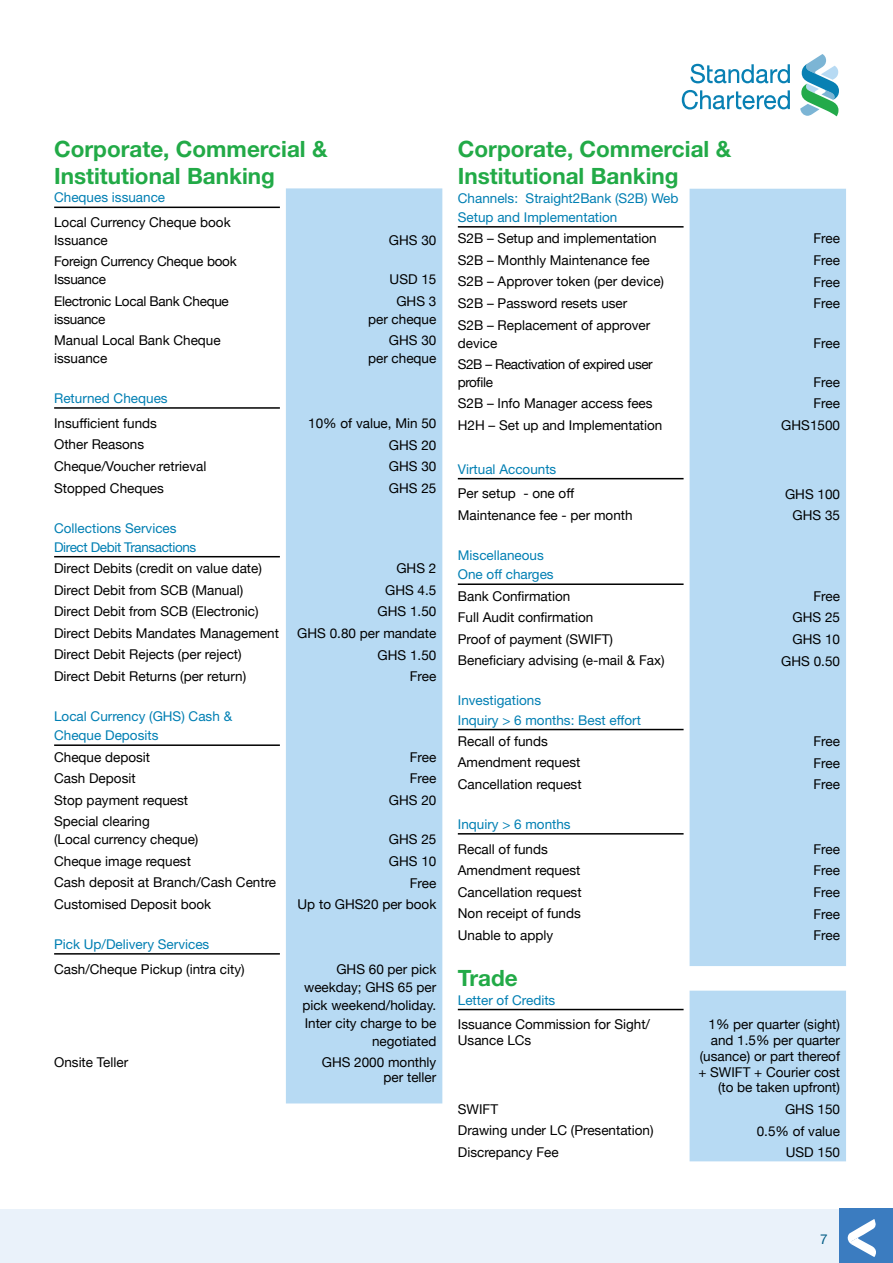
<style>
.page{position:relative;width:893px;height:1263px;background:#fff}
.page>*{position:absolute;margin:0;border:0;box-sizing:border-box;transform-origin:0 0}
.t1{font:700 22.5px/27px "Helvetica Neue LT Std";color:#22aa47}
.t2{font:13.5px/18px "Helvetica Neue";color:#000}
.t3{font:13.5px/19.2px "Helvetica Neue LT Std";color:#007fb3}
.t4{font:13.5px/18px "Helvetica Neue";letter-spacing:-.02em;color:#000}
.t5{font:13.5px/19.2px "Helvetica Neue LT Std";letter-spacing:-.03em;color:#007fb3}
.t6{font:13.5px/18px "Helvetica Neue";letter-spacing:-.03em;color:#000}
.t7{font:13.5px "Helvetica Neue";color:#025c85}
</style>
<div class="page">
<div style="left:0;top:1209px;width:840px;height:54px;background:#eaf2fa"></div>
<div style="left:840px;top:1209px;width:53px;height:54px;background:#3b7cc0"></div>
<svg style="left:690px;top:64px;width:100px;height:19px"></svg>
<svg style="left:682px;top:90px;width:108px;height:20px"></svg>
<svg style="left:800px;top:54px;width:39px;height:62px"></svg>
<svg style="left:848px;top:1219px;width:28px;height:38px"></svg>
<div style="left:286px;top:188px;width:156px;height:915px;background:#b7daf3"></div>
<hr style="left:54px;top:207px;width:226px;height:1px;background:#000">
<hr style="left:54px;top:407px;width:226px;height:2px;background:#000">
<hr style="left:54px;top:556px;width:226px;height:1px;background:#000">
<hr style="left:54px;top:744px;width:226px;height:2px;background:#000">
<hr style="left:54px;top:953px;width:226px;height:1px;background:#000">
<div style="left:690px;top:189px;width:156px;height:972px;background:#b7daf3"></div>
<hr style="left:458px;top:226px;width:226px;height:2px;background:#000">
<hr style="left:458px;top:478px;width:226px;height:1px;background:#000">
<hr style="left:458px;top:583px;width:226px;height:2px;background:#000">
<hr style="left:458px;top:729px;width:226px;height:1px;background:#000">
<hr style="left:458px;top:833px;width:226px;height:1px;background:#000">
<hr style="left:458px;top:1009px;width:226px;height:1px;background:#000">
<h1 class="t1" style="left:54px;top:135px;width:275px">Corporate, Commercial &amp;<br>Institutional Banking</h1>
<p class="t3" style="left:54px;top:188px;width:113px">Cheques issuance</p>
<p class="t2" style="left:54px;top:214px;width:178px">Local Currency Cheque book<br>Issuance</p>
<p class="t4" style="left:54px;top:253px;width:184px">Foreign Currency Cheque book<br>Issuance</p>
<p class="t2" style="left:389px;top:232px;width:49px">GHS 30</p>
<p class="t2" style="left:390px;top:271px;width:48px">USD 15</p>
<p class="t4" style="left:54px;top:293px;width:176px">Electronic Local Bank Cheque issuance</p>
<p class="t2" style="left:368px;top:293px;width:70px;text-align:right">GHS 3<br>per cheque</p>
<p class="t2" style="left:54px;top:332px;width:168px">Manual Local Bank Cheque issuance</p>
<p class="t2" style="left:368px;top:332px;width:70px;text-align:right">GHS 30 per cheque</p>
<p class="t3" style="left:54px;top:388px;width:115px">Returned Cheques</p>
<p class="t2" style="left:54px;top:415px;width:104px">Insufficient funds</p>
<p class="t2" style="left:308px;top:415px;width:130px">10% of value, Min 50</p>
<p class="t2" style="left:54px;top:436px;width:92px">Other Reasons</p>
<p class="t2" style="left:389px;top:436px;width:49px">GHS 20</p>
<p class="t2" style="left:54px;top:458px;width:154px">Cheque/Voucher retrieval</p>
<p class="t2" style="left:389px;top:458px;width:49px">GHS 30</p>
<p class="t2" style="left:54px;top:479px;width:111px">Stopped Cheques</p>
<p class="t2" style="left:389px;top:480px;width:49px">GHS 25</p>
<p class="t5" style="left:54px;top:518px;width:144px">Collections Services<br>Direct Debit Transactions</p>
<p class="t2" style="left:54px;top:560px;width:209px">Direct Debits (credit on value date)</p>
<p class="t2" style="left:396px;top:560px;width:42px">GHS 2</p>
<p class="t2" style="left:54px;top:582px;width:191px">Direct Debit from SCB (Manual)</p>
<p class="t2" style="left:385px;top:582px;width:53px">GHS 4.5</p>
<p class="t2" style="left:54px;top:603px;width:206px">Direct Debit from SCB (Electronic)</p>
<p class="t2" style="left:378px;top:603px;width:60px">GHS 1.50</p>
<p class="t2" style="left:54px;top:625px;width:226px">Direct Debits Mandates Management</p>
<p class="t2" style="left:297px;top:625px;width:141px">GHS 0.80 per mandate</p>
<p class="t2" style="left:54px;top:646px;width:189px">Direct Debit Rejects (per reject)</p>
<p class="t2" style="left:378px;top:647px;width:60px">GHS 1.50</p>
<p class="t2" style="left:54px;top:668px;width:194px">Direct Debit Returns (per return)</p>
<p class="t2" style="left:410px;top:668px;width:28px">Free</p>
<p class="t3" style="left:54px;top:706px;width:180px">Local Currency (GHS) Cash &amp;<br>Cheque Deposits</p>
<p class="t2" style="left:54px;top:748px;width:98px">Cheque deposit</p>
<p class="t2" style="left:410px;top:749px;width:28px">Free</p>
<p class="t2" style="left:54px;top:770px;width:83px">Cash Deposit</p>
<p class="t2" style="left:410px;top:770px;width:28px">Free</p>
<p class="t2" style="left:54px;top:792px;width:136px">Stop payment request</p>
<p class="t2" style="left:389px;top:792px;width:49px">GHS 20</p>
<p class="t2" style="left:54px;top:813px;width:146px">Special clearing<br>(Local currency cheque)</p>
<p class="t2" style="left:389px;top:831px;width:49px">GHS 25</p>
<p class="t2" style="left:54px;top:853px;width:138px">Cheque image request</p>
<p class="t2" style="left:389px;top:853px;width:49px">GHS 10</p>
<p class="t2" style="left:54px;top:874px;width:224px">Cash deposit at Branch/Cash Centre</p>
<p class="t2" style="left:410px;top:874px;width:28px">Free</p>
<p class="t2" style="left:54px;top:896px;width:159px">Customised Deposit book</p>
<p class="t2" style="left:298px;top:896px;width:140px">Up to GHS20 per book</p>
<p class="t3" style="left:54px;top:934px;width:157px">Pick Up/Delivery Services</p>
<p class="t2" style="left:54px;top:961px;width:192px">Cash/Cheque Pickup (intra city)</p>
<p class="t2" style="left:302px;top:961px;width:136px;text-align:right">GHS 60 per pick weekday; GHS 65 per pick weekend/holiday.<br>Inter city charge to be negotiated</p>
<p class="t2" style="left:54px;top:1054px;width:76px">Onsite Teller</p>
<p class="t2" style="left:322px;top:1055px;width:116px;line-height:15px;text-align:right">GHS 2000 monthly per teller</p>
<h1 class="t1" style="left:458px;top:135px;width:275px">Corporate, Commercial &amp;<br>Institutional Banking</h1>
<p class="t3" style="left:458px;top:188px;width:222px">Channels: Straight2Bank (S2B) Web<br>Setup and Implementation</p>
<p class="t2" style="left:458px;top:230px;width:200px">S2B – Setup and implementation</p>
<p class="t2" style="left:813px;top:230px;width:28px">Free</p>
<p class="t2" style="left:458px;top:252px;width:194px">S2B – Monthly Maintenance fee</p>
<p class="t2" style="left:813px;top:252px;width:28px">Free</p>
<p class="t2" style="left:458px;top:273px;width:208px">S2B – Approver token (per device)</p>
<p class="t2" style="left:813px;top:274px;width:28px">Free</p>
<p class="t2" style="left:458px;top:295px;width:171px">S2B – Password resets user</p>
<p class="t2" style="left:813px;top:295px;width:28px">Free</p>
<p class="t2" style="left:458px;top:316px;width:194px">S2B – Replacement of approver device</p>
<p class="t2" style="left:813px;top:334px;width:28px">Free</p>
<p class="t6" style="left:458px;top:356px;width:196px">S2B – Reactivation of expired user profile</p>
<p class="t2" style="left:813px;top:374px;width:28px">Free</p>
<p class="t2" style="left:458px;top:395px;width:196px">S2B – Info Manager access fees</p>
<p class="t2" style="left:813px;top:395px;width:28px">Free</p>
<p class="t2" style="left:458px;top:417px;width:206px">H2H – Set up and Implementation</p>
<p class="t2" style="left:781px;top:417px;width:60px">GHS1500</p>
<p class="t3" style="left:458px;top:459px;width:100px">Virtual Accounts</p>
<p class="t2" style="left:458px;top:485px;width:118px">Per setup - one off</p>
<p class="t2" style="left:785px;top:486px;width:57px">GHS 100</p>
<p class="t2" style="left:458px;top:507px;width:176px">Maintenance fee - per month</p>
<p class="t2" style="left:792px;top:507px;width:49px">GHS 35</p>
<p class="t3" style="left:458px;top:545px;width:97px">Miscellaneous<br>One off charges</p>
<p class="t2" style="left:458px;top:587px;width:114px">Bank Confirmation</p>
<p class="t2" style="left:813px;top:588px;width:28px">Free</p>
<p class="t2" style="left:458px;top:609px;width:137px">Full Audit confirmation</p>
<p class="t2" style="left:792px;top:609px;width:49px">GHS 25</p>
<p class="t2" style="left:458px;top:631px;width:157px">Proof of payment (SWIFT)</p>
<p class="t2" style="left:792px;top:631px;width:49px">GHS 10</p>
<p class="t2" style="left:458px;top:652px;width:208px">Beneficiary advising (e-mail &amp; Fax)</p>
<p class="t2" style="left:781px;top:652px;width:60px">GHS 0.50</p>
<p class="t3" style="left:458px;top:691px;width:185px">Investigations<br>Inquiry &gt; 6 months: Best effort</p>
<p class="t2" style="left:458px;top:733px;width:92px">Recall of funds</p>
<p class="t2" style="left:813px;top:733px;width:28px">Free</p>
<p class="t2" style="left:458px;top:754px;width:124px">Amendment request</p>
<p class="t2" style="left:813px;top:755px;width:28px">Free</p>
<p class="t2" style="left:458px;top:776px;width:125px">Cancellation request</p>
<p class="t2" style="left:813px;top:776px;width:28px">Free</p>
<p class="t3" style="left:458px;top:814px;width:114px">Inquiry &gt; 6 months</p>
<p class="t2" style="left:458px;top:840px;width:92px">Recall of funds</p>
<p class="t2" style="left:813px;top:841px;width:28px">Free</p>
<p class="t2" style="left:458px;top:862px;width:124px">Amendment request</p>
<p class="t2" style="left:813px;top:862px;width:28px">Free</p>
<p class="t2" style="left:458px;top:884px;width:125px">Cancellation request</p>
<p class="t2" style="left:813px;top:884px;width:28px">Free</p>
<p class="t2" style="left:458px;top:905px;width:125px">Non receipt of funds</p>
<p class="t2" style="left:813px;top:905px;width:28px">Free</p>
<p class="t2" style="left:458px;top:927px;width:97px">Unable to apply</p>
<p class="t2" style="left:813px;top:927px;width:28px">Free</p>
<h1 class="t1" style="left:458px;top:964px;width:62px">Trade</h1>
<p class="t3" style="left:458px;top:990px;width:99px">Letter of Credits</p>
<p class="t2" style="left:458px;top:1017px;width:194px;line-height:15.8px">Issuance Commission for Sight/<br>Usance LCs</p>
<p class="t2" style="left:698px;top:1017px;width:143px;line-height:15.8px;text-align:right">1% per quarter (sight) and 1.5% per quarter (usance) or part thereof + SWIFT + Courier cost (to be taken upfront)</p>
<p class="t2" style="left:458px;top:1101px;width:42px">SWIFT</p>
<p class="t2" style="left:785px;top:1101px;width:57px">GHS 150</p>
<p class="t2" style="left:458px;top:1122px;width:197px">Drawing under LC (Presentation)</p>
<p class="t2" style="left:757px;top:1122px;width:85px">0.5% of value</p>
<p class="t2" style="left:458px;top:1144px;width:102px">Discrepancy Fee</p>
<p class="t2" style="left:786px;top:1144px;width:56px">USD 150</p>
<p class="t7" style="left:820px;top:1230px;width:9px">7</p>
</div>
